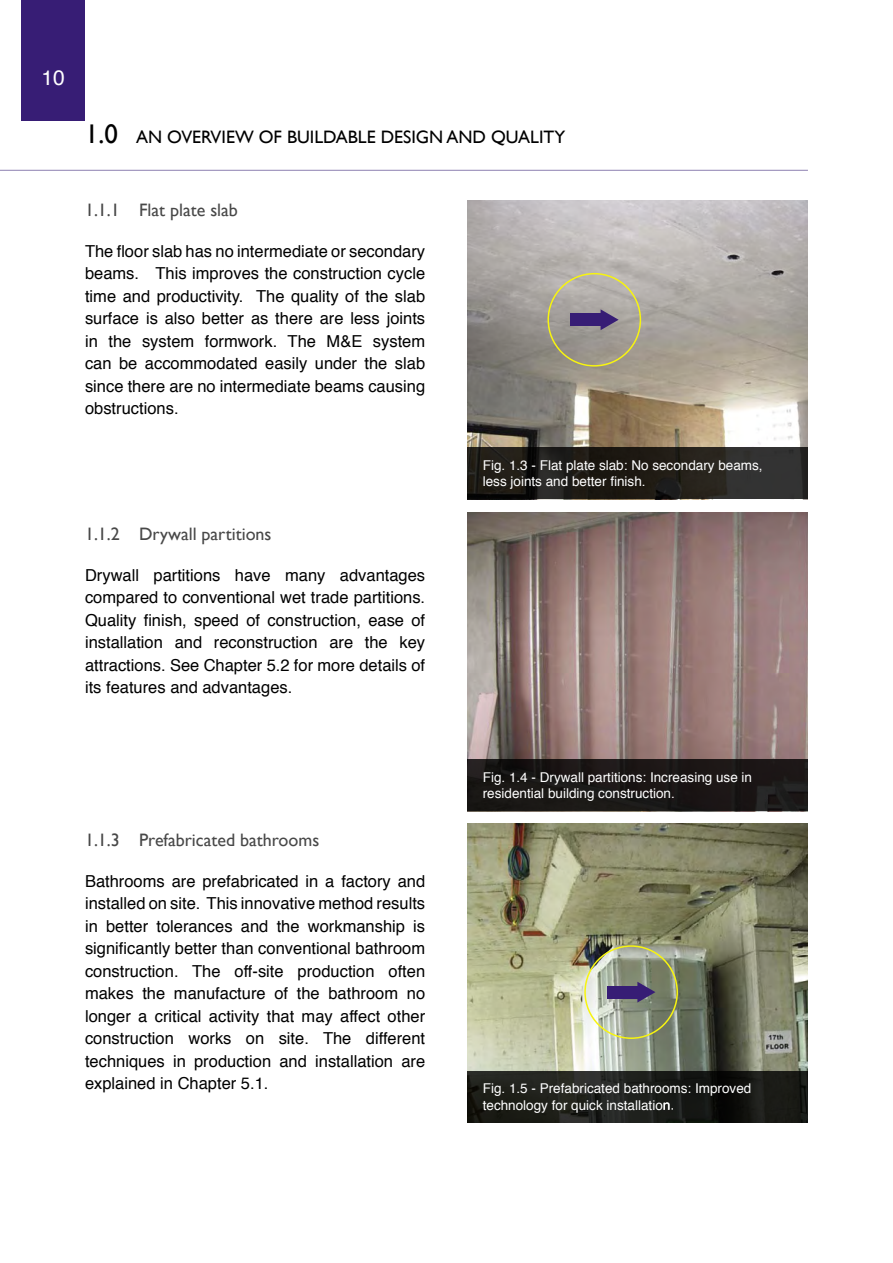
<style>
.page{position:relative;width:893px;height:1263px;background:#fff}
.page>*{position:absolute;margin:0;border:0;box-sizing:border-box;transform-origin:0 0}
.t1{font:21px "Helvetica";color:#fff}
.t2{font:18px "Gill Sans";color:#484848}
.t3{font:18px "Gill Sans";color:#000}
.t4{font:16.5px/22.5px "Helvetica";color:#000;text-align:justify}
.t5{font:13.5px/16.2px "Helvetica";color:#fff}
.s1{font-size:27px}
</style>
<div class="page">
<hr style="left:0;top:170px;width:808px;height:1px;background:#8e81b1">
<div style="left:21px;top:0;width:64px;height:120px;background:#371d75"></div>
<img style="left:467px;top:824px;width:341px;height:298px">
<img style="left:468px;top:512px;width:340px;height:248px">
<img style="left:467px;top:201px;width:341px;height:299px">
<div style="left:547px;top:273px;width:94px;height:94px;border:2px solid #f7f410;border-radius:50%"></div>
<div style="left:570px;top:313px;width:33px;height:13px;background:#371d75"></div>
<svg style="left:601px;top:309px;width:18px;height:21px"></svg>
<svg style="left:468px;top:448px;width:340px;height:51px;background:#23211d"></svg>
<div style="left:468px;top:760px;width:340px;height:51px;background:#1b1716"></div>
<svg style="left:468px;top:1071px;width:340px;height:52px;background:#1b1c18"></svg>
<div style="left:584px;top:945px;width:94px;height:94px;border:2px solid #f7f410;border-radius:50%"></div>
<div style="left:607px;top:986px;width:32px;height:12px;background:#371d75"></div>
<svg style="left:637px;top:982px;width:18px;height:20px"></svg>
<svg style="left:664px;top:1102px;width:9px;height:7px"></svg>
<p class="t1" style="left:41px;top:61px;width:25px">10</p>
<p class="t3" style="left:85px;top:126px;width:482px"><span class="s1">1.0</span> AN OVERVIEW OF BUILDABLE DESIGN AND QUALITY</p>
<p class="t2" style="left:85px;top:199px;width:154px">1.1.1 Flat plate slab</p>
<p class="t4" style="left:85px;top:240px;width:342px">The floor slab has no intermediate or secondary beams. This improves the construction cycle time and productivity. The quality of the slab surface is also better as there are less joints in the system formwork. The M&amp;E system can be accommodated easily under the slab since there are no intermediate beams causing obstructions.</p>
<p class="t2" style="left:85px;top:523px;width:188px">1.1.2 Drywall partitions</p>
<p class="t4" style="left:85px;top:564px;width:342px">Drywall partitions have many advantages compared to conventional wet trade partitions.<br>Quality finish, speed of construction, ease of installation and reconstruction are the key attractions. See Chapter 5.2 for more details of its features and advantages.</p>
<p class="t5" style="left:483px;top:457px;width:281px">Fig. 1.3 - Flat plate slab: No secondary beams,</p>
<p class="t5" style="left:483px;top:473px;width:164px">less joints and better finish.</p>
<p class="t2" style="left:85px;top:829px;width:236px">1.1.3 Prefabricated bathrooms</p>
<p class="t4" style="left:85px;top:870px;width:342px">Bathrooms are prefabricated in a factory and installed on site. This innovative method results in better tolerances and the workmanship is significantly better than conventional bathroom construction. The off-site production often makes the manufacture of the bathroom no longer a critical activity that may affect other construction works on site. The different techniques in production and installation are explained in Chapter 5.1.</p>
<p class="t5" style="left:483px;top:769px;width:271px">Fig. 1.4 - Drywall partitions: Increasing use in residential building construction.</p>
<p class="t5" style="left:483px;top:1081px;width:270px">Fig. 1.5 - Prefabricated bathrooms: Improved technology for quick installation</p>
</div>
